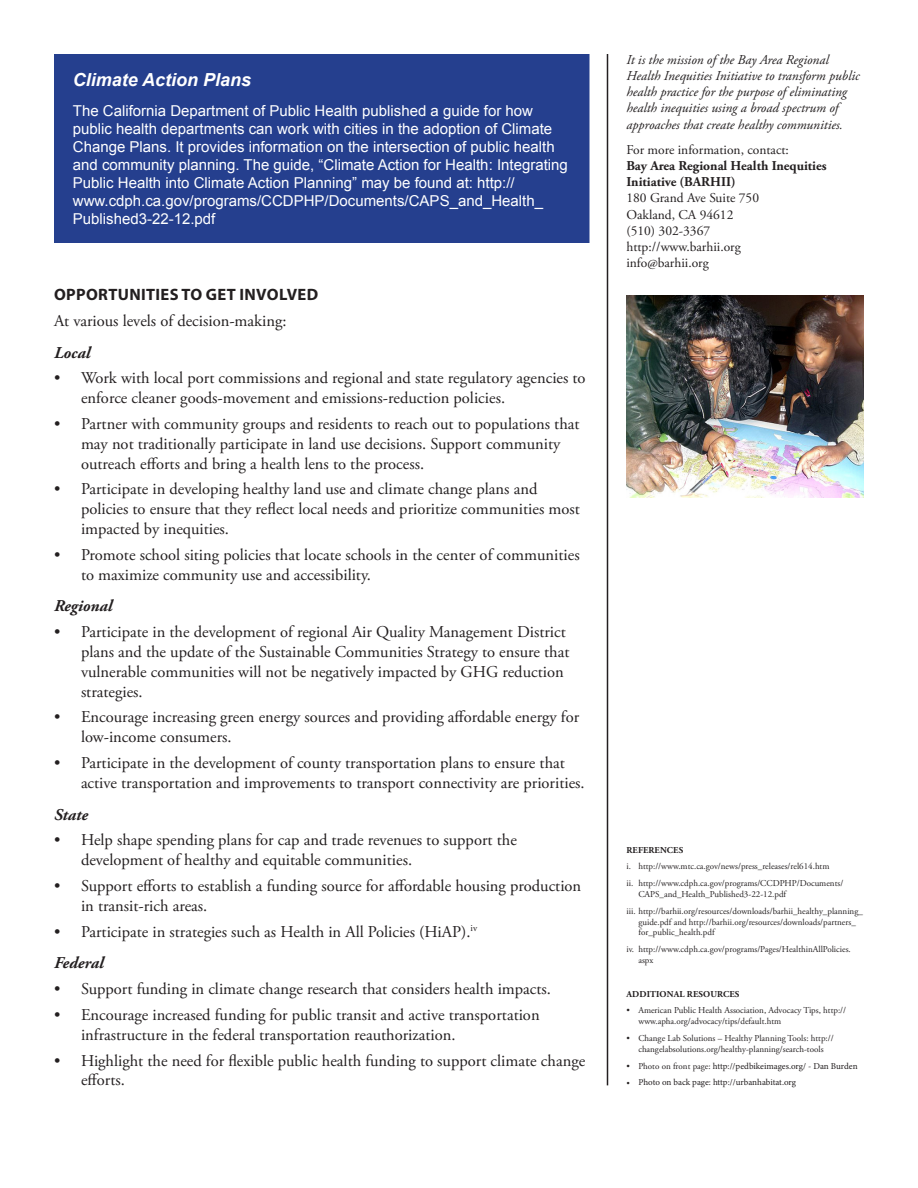
<style>
.page{position:relative;width:918px;height:1188px;background:#fff}
.page>*{position:absolute;margin:0;border:0;box-sizing:border-box;transform-origin:0 0}
.t1{font:italic 700 18px "Arial";color:#fff}
.t2{font:16.5px/19.8px "Adobe Garamond Pro";color:#231f20}
.t3{font:700 16.5px "Myriad Pro";letter-spacing:.02em;color:#231f20}
.t4{font:italic 700 16.5px "Adobe Garamond Pro";color:#231f20}
.t5{font:15px/18px "Arial";color:#fff}
.t6{font:italic 13.5px/16.2px "Adobe Garamond Pro";color:#231f20}
.t7{font:13.5px "Adobe Garamond Pro";color:#231f20}
.t8{font:700 13.5px/16.2px "Adobe Garamond Pro";color:#231f20}
.t9{font:9px/10.8px "Adobe Garamond Pro";color:#231f20}
.t10{font:9px "Minion Pro";letter-spacing:-.005em;color:#231f20}
.t11{font:700 9px "Adobe Garamond Pro";letter-spacing:.015em;color:#231f20}
.s1{font-family:"Adobe Garamond Pro"}
</style>
<div class="page">
<hr style="left:607px;top:54px;width:1px;height:1031px;background:#231f20">
<div style="left:54px;top:54px;width:536px;height:189px;background:#253f8e"></div>
<img style="left:626px;top:295px;width:238px;height:202px">
<p class="t1" style="left:73px;top:67px;width:180px">Climate Action Plans</p>
<p class="t5" style="left:73px;top:102px;width:496px">The California Department of Public Health published a guide for how public health departments can work with cities in the adoption of Climate Change Plans. It provides information on the intersection of public health and community planning. The guide, “Climate Action for Health: Integrating Public Health into Climate Action Planning” may be found at: http:// www.cdph.ca.gov/programs/CCDPHP/Documents/CAPS_and_Health_ Published3-22-12.pdf</p>
<p class="t3" style="left:54px;top:284px;width:266px">OPPORTUNITIES TO GET INVOLVED</p>
<p class="t2" style="left:54px;top:311px;width:234px">At various levels of decision-making:</p>
<p class="t4" style="left:54px;top:343px;width:38px">Local</p>
<p class="t2" style="left:81px;top:369px;width:506px;text-indent:-27px">• Work with local port commissions and regional and state regulatory agencies to enforce cleaner goods-movement and emissions-reduction policies.</p>
<p class="t2" style="left:81px;top:414px;width:500px;text-indent:-27px">• Partner with community groups and residents to reach out to populations that may not traditionally participate in land use decisions. Support community outreach efforts and bring a health lens to the process.</p>
<p class="t2" style="left:81px;top:480px;width:500px;text-indent:-27px">• Participate in developing healthy land use and climate change plans and policies to ensure that they reflect local needs and prioritize communities most impacted by inequities.</p>
<p class="t2" style="left:81px;top:545px;width:500px;text-indent:-27px">• Promote school siting policies that locate schools in the center of communities to maximize community use and accessibility.</p>
<p class="t4" style="left:54px;top:597px;width:60px">Regional</p>
<p class="t2" style="left:81px;top:623px;width:490px;text-indent:-27px">• Participate in the development of regional Air Quality Management District plans and the update of the Sustainable Communities Strategy to ensure that vulnerable communities will not be negatively impacted by GHG reduction strategies.</p>
<p class="t2" style="left:81px;top:708px;width:500px;text-indent:-27px">• Encourage increasing green energy sources and providing affordable energy for low-income consumers.</p>
<p class="t2" style="left:81px;top:753px;width:505px;text-indent:-27px">• Participate in the development of county transportation plans to ensure that active transportation and improvements to transport connectivity are priorities.</p>
<p class="t4" style="left:54px;top:805px;width:35px">State</p>
<p class="t2" style="left:81px;top:831px;width:437px;text-indent:-27px">• Help shape spending plans for cap and trade revenues to support the development of healthy and equitable communities.</p>
<p class="t2" style="left:81px;top:876px;width:502px;text-indent:-27px">• Support efforts to establish a funding source for affordable housing production in transit-rich areas.</p>
<p class="t2" style="left:54px;top:922px;width:425px">• Participate in strategies such as Health in All Policies (HiAP).<sup>iv</sup></p>
<p class="t4" style="left:54px;top:954px;width:51px">Federal</p>
<p class="t2" style="left:54px;top:980px;width:499px">• Support funding in climate change research that considers health impacts.</p>
<p class="t2" style="left:81px;top:1005px;width:460px;text-indent:-27px">• Encourage increased funding for public transit and active transportation infrastructure in the federal transportation reauthorization.</p>
<p class="t2" style="left:81px;top:1051px;width:506px;text-indent:-27px">• Highlight the need for flexible public health funding to support climate change efforts.</p>
<p class="t6" style="left:626px;top:52px;width:235px">It is the mission of the Bay Area Regional Health Inequities Initiative to transform public health practice for the purpose of eliminating health inequities using a broad spectrum of approaches that create healthy communities.</p>
<p class="t7" style="left:626px;top:141px;width:164px">For more information, contact:</p>
<p class="t8" style="left:626px;top:158px;width:202px">Bay Area Regional Health Inequities<br>Initiative (BARHII)</p>
<p class="t7" style="left:626px;top:190px;width:134px">180 Grand Ave Suite 750</p>
<p class="t7" style="left:626px;top:206px;width:109px">Oakland, CA 94612</p>
<p class="t7" style="left:626px;top:222px;width:85px">(510) 302-3367</p>
<p class="t7" style="left:626px;top:239px;width:116px">http://www.barhii.org</p>
<p class="t7" style="left:626px;top:255px;width:84px">info@barhii.org</p>
<p class="t11" style="left:626px;top:845px;width:58px">REFERENCES</p>
<p class="t9" style="left:626px;top:861px;width:205px">i. http://www.mtc.ca.gov/news/press_releases/rel614.htm</p>
<p class="t9" style="left:638px;top:878px;width:206px;text-indent:-12px">ii. http://www.cdph.ca.gov/programs/CCDPHP/Documents/<br>CAPS_and_Health_Published3-22-12.pdf</p>
<p class="t9" style="left:638px;top:906px;width:226px;text-indent:-12px">iii. http://barhii.org/resources/downloads/barhii_healthy_planning_ guide.pdf and http://barhii.org/resources/downloads/partners_ for_public_health.pdf</p>
<p class="t9" style="left:638px;top:944px;width:214px;text-indent:-12px">iv. http://www.cdph.ca.gov/programs/Pages/HealthinAllPolicies. aspx</p>
<p class="t11" style="left:626px;top:989px;width:114px">ADDITIONAL RESOURCES</p>
<p class="t9" style="left:638px;top:1005px;width:209px;text-indent:-12px">• American Public Health Association, Advocacy Tips, http:// www.apha.org/advocacy/tips/default.htm</p>
<p class="t9" style="left:626px;top:1033px;width:209px;text-align:center">• Change Lab Solutions – Healthy Planning Tools: http:// changelabsolutions.org/healthy-planning/search-tools</p>
<p class="t10" style="left:626px;top:1060px;width:233px"><span class="s1">• Photo on front page:</span> http://pedbikeimages.org/ - Dan Burden</p>
<p class="t10" style="left:626px;top:1076px;width:171px">• Photo on back page: http://urbanhabitat.org</p>
</div>
